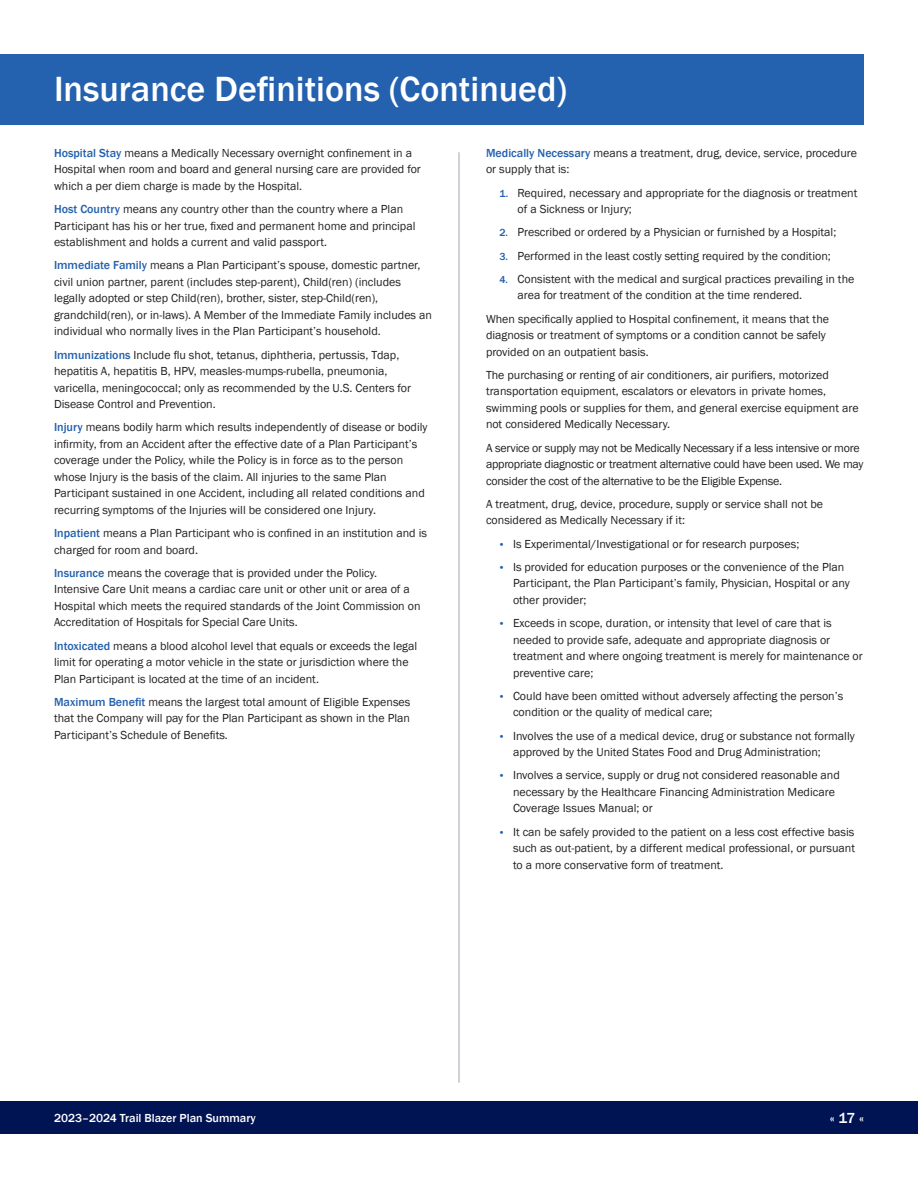
<style>
.page{position:relative;width:918px;height:1188px;background:#fff}
.page>*{position:absolute;margin:0;border:0;box-sizing:border-box;transform-origin:0 0}
.t1{font:500 36px "Franklin Gothic";color:#fff}
.t2{font:500 15px "Franklin Gothic";color:#fff}
.t3{font:12px/16.5px "Franklin Gothic";color:#231f20}
.t4{font:12px/16.5px "Franklin Gothic";letter-spacing:-.02em;color:#231f20}
.t5{font:500 12px "Franklin Gothic";color:#fff}
.s1{font-weight:500;color:#2461ae}
.s2{font-weight:500;font-size:10.5px;color:#2461ae}
</style>
<div class="page">
<div style="left:0;top:1102px;width:918px;height:32px;background:#001353"></div>
<hr style="left:458px;top:152px;width:2px;height:931px;background:#c0c5ca">
<div style="left:0;top:54px;width:864px;height:70px;background:#2461ae"></div>
<h1 class="t1" style="left:54px;top:67px;width:515px">Insurance Definitions (Continued)</h1>
<p class="t3" style="left:54px;top:145px;width:368px"><span class="s1">Hospital Stay</span> means a Medically Necessary overnight confinement in a<br>Hospital when room and board and general nursing care are provided for which a per diem charge is made by the Hospital.</p>
<p class="t3" style="left:54px;top:201px;width:363px"><span class="s1">Host Country</span> means any country other than the country where a Plan<br>Participant has his or her true, fixed and permanent home and principal establishment and holds a current and valid passport.</p>
<p class="t3" style="left:54px;top:257px;width:380px"><span class="s1">Immediate Family</span> means a Plan Participant’s spouse, domestic partner, civil union partner, parent (includes step-parent), Child(ren) (includes legally adopted or step Child(ren), brother, sister, step-Child(ren), grandchild(ren), or in-laws). A Member of the Immediate Family includes an individual who normally lives in the Plan Participant’s household.</p>
<p class="t3" style="left:54px;top:347px;width:359px"><span class="s1">Immunizations</span> Include flu shot, tetanus, diphtheria, pertussis, Tdap, hepatitis A, hepatitis B, HPV, measles-mumps-rubella, pneumonia, varicella, meningococcal; only as recommended by the U.S. Centers for Disease Control and Prevention.</p>
<p class="t3" style="left:54px;top:419px;width:375px"><span class="s1">Injury</span> means bodily harm which results independently of disease or bodily infirmity, from an Accident after the effective date of a Plan Participant’s coverage under the Policy, while the Policy is in force as to the person whose Injury is the basis of the claim. All injuries to the same Plan Participant sustained in one Accident, including all related conditions and recurring symptoms of the Injuries will be considered one Injury.</p>
<p class="t3" style="left:54px;top:525px;width:375px"><span class="s1">Inpatient</span> means a Plan Participant who is confined in an institution and is charged for room and board.</p>
<p class="t3" style="left:54px;top:565px;width:368px"><span class="s1">Insurance</span> means the coverage that is provided under the Policy.<br>Intensive Care Unit means a cardiac care unit or other unit or area of a Hospital which meets the required standards of the Joint Commission on Accreditation of Hospitals for Special Care Units.</p>
<p class="t3" style="left:54px;top:638px;width:365px"><span class="s1">Intoxicated</span> means a blood alcohol level that equals or exceeds the legal limit for operating a motor vehicle in the state or jurisdiction where the<br>Plan Participant is located at the time of an incident.</p>
<p class="t3" style="left:54px;top:694px;width:358px;text-align:justify"><span class="s1">Maximum Benefit</span> means the largest total amount of Eligible Expenses that the Company will pay for the Plan Participant as shown in the Plan Participant’s Schedule of Benefits.</p>
<p class="t3" style="left:486px;top:145px;width:373px"><span class="s1">Medically Necessary</span> means a treatment, drug, device, service, procedure or supply that is:</p>
<p class="t3" style="left:518px;top:185px;width:342px;text-indent:-18px"><span class="s2">1.</span> Required, necessary and appropriate for the diagnosis or treatment of a Sickness or Injury;</p>
<p class="t3" style="left:500px;top:224px;width:338px"><span class="s2">2.</span> Prescribed or ordered by a Physician or furnished by a Hospital;</p>
<p class="t3" style="left:500px;top:248px;width:333px"><span class="s2">3.</span> Performed in the least costly setting required by the condition;</p>
<p class="t3" style="left:518px;top:271px;width:338px;text-indent:-18px"><span class="s2">4.</span> Consistent with the medical and surgical practices prevailing in the area for treatment of the condition at the time rendered.</p>
<p class="t3" style="left:486px;top:311px;width:345px">When specifically applied to Hospital confinement, it means that the diagnosis or treatment of symptoms or a condition cannot be safely provided on an outpatient basis.</p>
<p class="t3" style="left:486px;top:367px;width:374px">The purchasing or renting of air conditioners, air purifiers, motorized transportation equipment, escalators or elevators in private homes, swimming pools or supplies for them, and general exercise equipment are not considered Medically Necessary.</p>
<p class="t4" style="left:486px;top:440px;width:379px">A service or supply may not be Medically Necessary if a less intensive or more appropriate diagnostic or treatment alternative could have been used. We may consider the cost of the alternative to be the Eligible Expense.</p>
<p class="t3" style="left:486px;top:496px;width:339px">A treatment, drug, device, procedure, supply or service shall not be considered as Medically Necessary if it:</p>
<p class="t3" style="left:498px;top:536px;width:303px"><span class="s2">•</span> Is Experimental/Investigational or for research purposes;</p>
<p class="t3" style="left:513px;top:559px;width:338px;text-indent:-15px"><span class="s2">•</span> Is provided for education purposes or the convenience of the Plan<br>Participant, the Plan Participant’s family, Physician, Hospital or any other provider;</p>
<p class="t3" style="left:513px;top:615px;width:351px;text-indent:-15px"><span class="s2">•</span> Exceeds in scope, duration, or intensity that level of care that is needed to provide safe, adequate and appropriate diagnosis or treatment and where ongoing treatment is merely for maintenance or preventive care;</p>
<p class="t3" style="left:513px;top:688px;width:332px;text-indent:-15px"><span class="s2">•</span> Could have been omitted without adversely affecting the person’s condition or the quality of medical care;</p>
<p class="t3" style="left:513px;top:728px;width:343px;text-indent:-15px"><span class="s2">•</span> Involves the use of a medical device, drug or substance not formally approved by the United States Food and Drug Administration;</p>
<p class="t3" style="left:513px;top:767px;width:328px;text-indent:-15px"><span class="s2">•</span> Involves a service, supply or drug not considered reasonable and necessary by the Healthcare Financing Administration Medicare<br>Coverage Issues Manual; or</p>
<p class="t3" style="left:513px;top:824px;width:344px;text-align:justify;text-indent:-15px"><span class="s2">•</span> It can be safely provided to the patient on a less cost effective basis such as out-patient, by a different medical professional, or pursuant to a more conservative form of treatment.</p>
<p class="t5" style="left:54px;top:1111px;width:203px">2023–2024 Trail Blazer Plan Summary</p>
<p class="t2" style="left:830px;top:1109px;width:36px">« 17 «</p>
</div>
